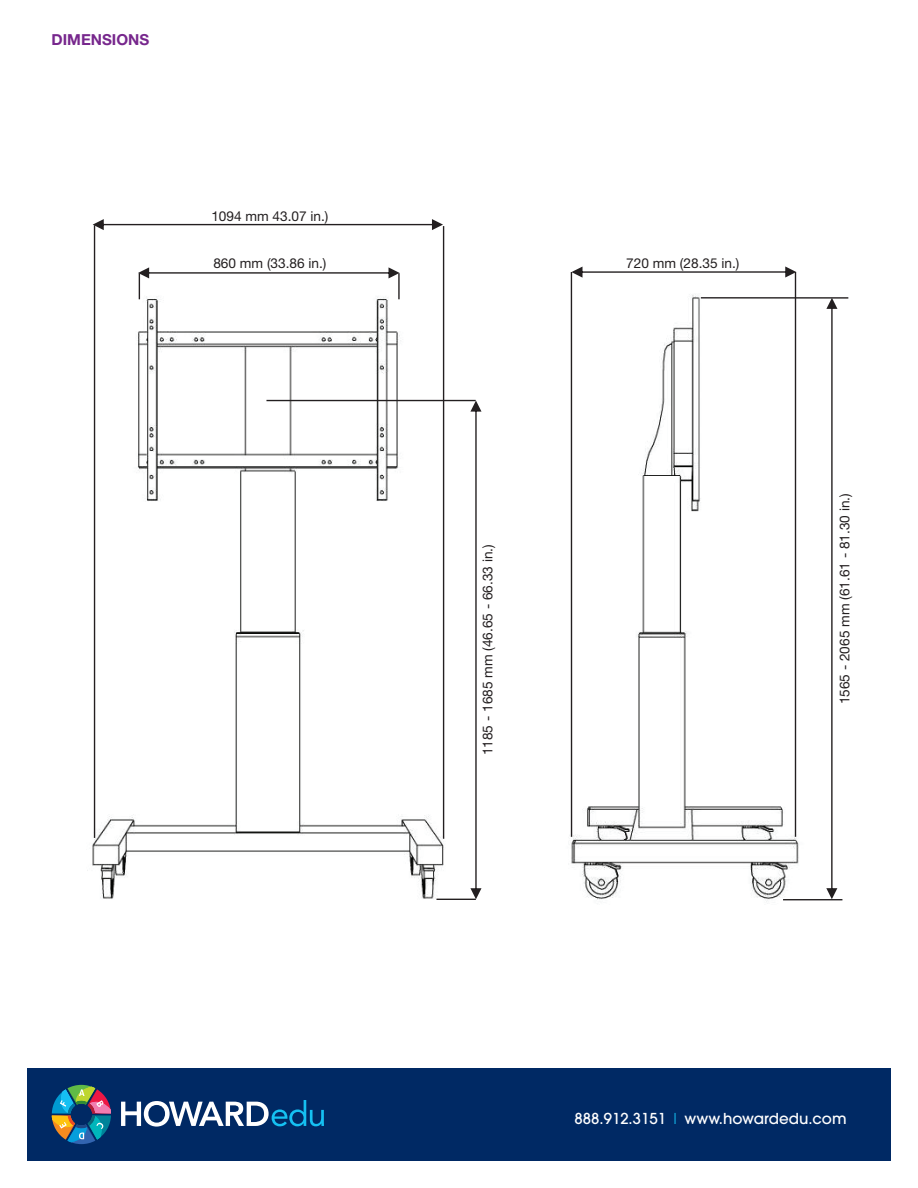
<style>
.page{position:relative;width:918px;height:1188px;background:#fff}
.page>*{position:absolute;margin:0;border:0;box-sizing:border-box;transform-origin:0 0}
.t1{font:700 15.15px "Helvetica Neue LTW1 G";color:#77278d}
.t2{font:500 15px "Avant Garde";color:#fff}
.t3{font:13.65px "Helvetica Neue LTW1 G";color:#231f20}
.s1{font-weight:400;color:#15c0f2}
</style>
<div class="page">
<img style="left:570px;top:272px;width:279px;height:630px">
<img style="left:87px;top:254px;width:389px;height:645px">
<hr style="left:266px;top:400px;width:210px;height:1px;background:#231f20">
<svg style="left:470px;top:401px;width:12px;height:498px"></svg>
<hr style="left:701px;top:297px;width:147px;height:2px;background:#231f20">
<svg style="left:826px;top:298px;width:11px;height:601px"></svg>
<svg style="left:138px;top:267px;width:262px;height:32px"></svg>
<hr style="left:571px;top:272px;width:1px;height:565px;background:#231f20">
<hr style="left:795px;top:272px;width:1px;height:565px;background:#231f20">
<svg style="left:572px;top:266px;width:224px;height:12px"></svg>
<hr style="left:436px;top:899px;width:40px;height:1px;background:#231f20">
<hr style="left:783px;top:899px;width:59px;height:1px;background:#231f20">
<hr style="left:94px;top:225px;width:1px;height:613px;background:#231f20">
<hr style="left:443px;top:226px;width:1px;height:613px;background:#231f20">
<svg style="left:93px;top:219px;width:350px;height:11px"></svg>
<div style="left:27px;top:1068px;width:864px;height:93px;background:#002964"></div>
<svg style="left:121px;top:1100px;width:203px;height:27px"></svg>
<svg style="left:52px;top:1085px;width:59px;height:59px"></svg>
<p class="t1" style="left:52px;top:30px;width:99px">DIMENSIONS</p>
<p class="t3" style="left:211px;top:208px;width:119px">1094 mm 43.07 in.)</p>
<p class="t3" style="left:213px;top:255px;width:115px">860 mm (33.86 in.)</p>
<p class="t3" style="left:626px;top:255px;width:115px">720 mm (28.35 in.)</p>
<p class="t3" style="left:479px;top:755px;width:213px;rotate:-90deg">1185 - 1685 mm (46.65 - 66.33 in.)</p>
<p class="t3" style="left:836px;top:704px;width:213px;rotate:-90deg">1565 - 2065 mm (61.61 - 81.30 in.)</p>
<p class="t2" style="left:575px;top:1109px;width:274px">888.912.3151 <span class="s1">|</span> www.howardedu.com</p>
</div>
